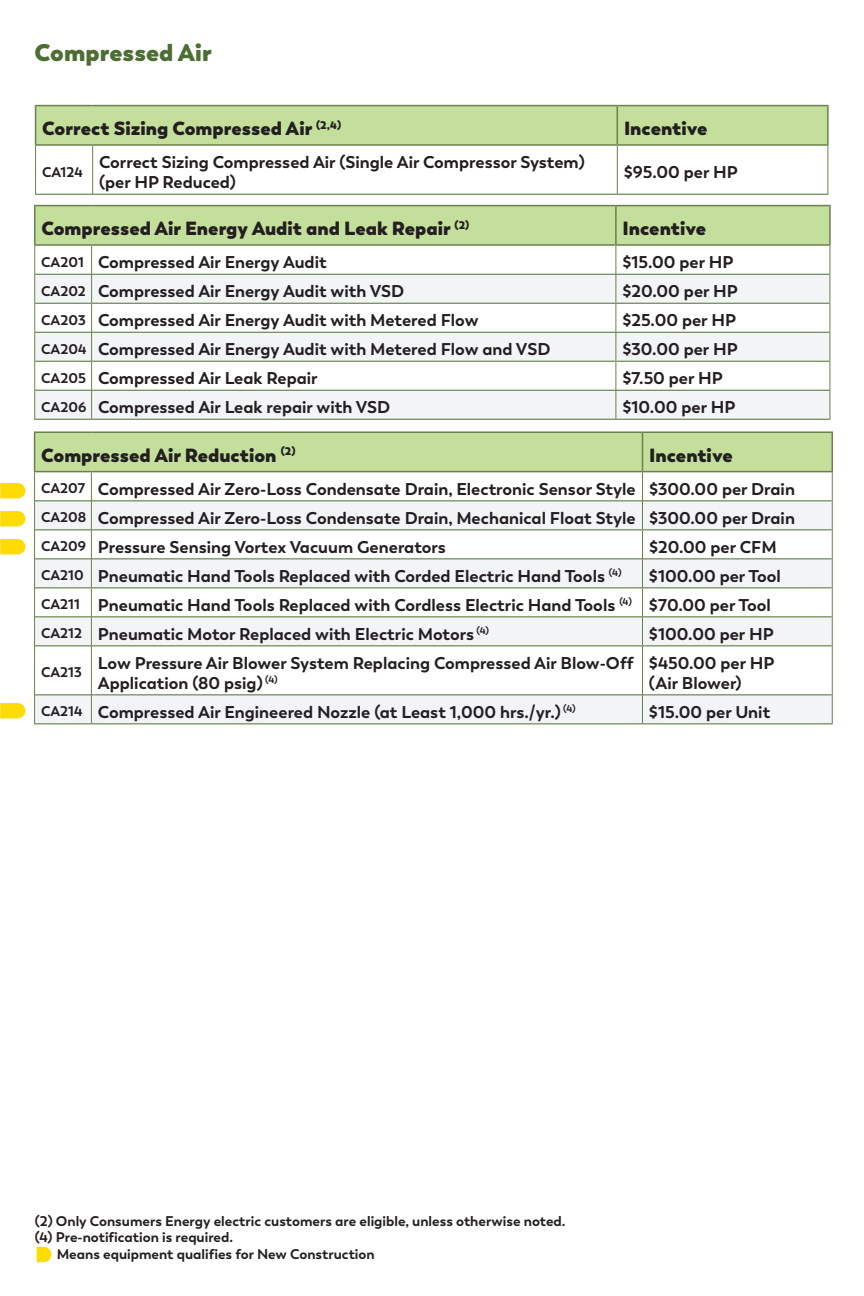
<style>
.page{position:relative;width:864px;height:1296px;background:#fff}
.page>*{position:absolute;margin:0;border:0;box-sizing:border-box;transform-origin:0 0}
.t1{font:800 24px "Boston";color:#4c6e32}
.Table_header{font:800 19px "Boston";color:#231f20}
.Table_body{font:700 17px/20px "Boston";color:#231f20}
.Table_body_new{font:700 17px "Boston";color:#231f20}
.Table_ID_new{font:700 14px "Boston";color:#231f20}
.Table_ID{font:700 14px "Boston";color:#231f20}
</style>
<div class="page">
<hr style="left:34px;top:419px;width:58px;height:1px;background:#4c6e32">
<hr style="left:34px;top:205px;width:58px;height:1px;background:#69814c">
<hr style="left:92px;top:205px;width:524px;height:1px;background:#69814c">
<hr style="left:616px;top:205px;width:215px;height:1px;background:#69814c">
<hr style="left:829px;top:206px;width:2px;height:38px;background:#69814c">
<hr style="left:616px;top:244px;width:215px;height:2px;background:#69814c">
<svg style="left:34px;top:206px;width:796px;height:213px"></svg>
<hr style="left:92px;top:419px;width:524px;height:1px;background:#4c6e32">
<hr style="left:616px;top:419px;width:214px;height:1px;background:#4c6e32">
<svg style="left:35px;top:647px;width:797px;height:77px"></svg>
<hr style="left:34px;top:724px;width:57px;height:1px;background:#4c6e32">
<svg style="left:34px;top:695px;width:1px;height:29px"></svg>
<hr style="left:34px;top:431px;width:57px;height:2px;background:#69814c">
<hr style="left:91px;top:431px;width:551px;height:2px;background:#69814c">
<hr style="left:642px;top:431px;width:191px;height:2px;background:#69814c">
<svg style="left:91px;top:696px;width:1px;height:27px"></svg>
<svg style="left:642px;top:696px;width:1px;height:27px"></svg>
<svg style="left:832px;top:695px;width:1px;height:28px"></svg>
<hr style="left:91px;top:723px;width:551px;height:1px;background:#4c6e32">
<hr style="left:642px;top:723px;width:191px;height:1px;background:#4c6e32">
<hr style="left:34px;top:646px;width:1px;height:49px;background:#69814c">
<hr style="left:35px;top:646px;width:56px;height:1px;background:#4c6e32">
<hr style="left:35px;top:695px;width:56px;height:1px;background:#4c6e32">
<hr style="left:91px;top:646px;width:1px;height:49px;background:#69814c">
<hr style="left:91px;top:646px;width:551px;height:1px;background:#4c6e32">
<hr style="left:91px;top:695px;width:551px;height:1px;background:#4c6e32">
<hr style="left:642px;top:646px;width:1px;height:49px;background:#69814c">
<hr style="left:642px;top:646px;width:190px;height:1px;background:#4c6e32">
<hr style="left:832px;top:646px;width:1px;height:49px;background:#69814c">
<hr style="left:642px;top:695px;width:190px;height:1px;background:#4c6e32">
<svg style="left:34px;top:432px;width:799px;height:214px"></svg>
<svg style="left:0;top:483px;width:25px;height:15px"></svg>
<svg style="left:0;top:511px;width:25px;height:15px"></svg>
<svg style="left:0;top:539px;width:25px;height:15px"></svg>
<svg style="left:0;top:703px;width:25px;height:15px"></svg>
<div style="left:36px;top:106px;width:791px;height:38px;background:#c4df9b"></div>
<hr style="left:35px;top:146px;width:1px;height:48px;background:#69814c">
<hr style="left:92px;top:146px;width:1px;height:48px;background:#69814c">
<hr style="left:35px;top:194px;width:58px;height:1px;background:#4c6e32">
<hr style="left:93px;top:194px;width:524px;height:1px;background:#4c6e32">
<hr style="left:35px;top:105px;width:58px;height:1px;background:#69814c">
<hr style="left:35px;top:106px;width:1px;height:38px;background:#69814c">
<hr style="left:93px;top:105px;width:524px;height:1px;background:#69814c">
<hr style="left:35px;top:144px;width:58px;height:2px;background:#69814c">
<hr style="left:93px;top:144px;width:524px;height:2px;background:#69814c">
<hr style="left:617px;top:105px;width:212px;height:1px;background:#69814c">
<hr style="left:617px;top:106px;width:1px;height:38px;background:#69814c">
<hr style="left:827px;top:106px;width:2px;height:38px;background:#69814c">
<hr style="left:617px;top:144px;width:212px;height:2px;background:#69814c">
<hr style="left:617px;top:146px;width:1px;height:48px;background:#69814c">
<hr style="left:827px;top:146px;width:1px;height:48px;background:#69814c">
<hr style="left:617px;top:194px;width:211px;height:1px;background:#4c6e32">
<svg style="left:37px;top:1247px;width:14px;height:15px"></svg>
<h1 class="t1" style="left:34px;top:37px;width:179px">Compressed Air</h1>
<p class="Table_header" style="left:42px;top:116px;width:300px">Correct Sizing Compressed Air <sup>(2,4)</sup></p>
<p class="Table_header" style="left:624px;top:116px;width:85px">Incentive</p>
<p class="Table_ID_new" style="left:42px;top:163px;width:42px">CA124</p>
<p class="Table_body" style="left:99px;top:152px;width:487px">Correct Sizing Compressed Air (Single Air Compressor System) (per HP Reduced)</p>
<p class="Table_body" style="left:624px;top:162px;width:116px">$95.00 per HP</p>
<p class="Table_header" style="left:42px;top:216px;width:429px">Compressed Air Energy Audit and Leak Repair <sup>(2)</sup></p>
<p class="Table_header" style="left:623px;top:216px;width:85px">Incentive</p>
<p class="Table_ID" style="left:41px;top:253px;width:44px">CA201</p>
<p class="Table_body" style="left:98px;top:252px;width:230px">Compressed Air Energy Audit</p>
<p class="Table_body" style="left:622px;top:252px;width:113px">$15.00 per HP</p>
<p class="Table_ID" style="left:41px;top:282px;width:46px">CA202</p>
<p class="Table_body" style="left:98px;top:281px;width:308px">Compressed Air Energy Audit with VSD</p>
<p class="Table_body" style="left:622px;top:281px;width:117px">$20.00 per HP</p>
<p class="Table_ID" style="left:41px;top:311px;width:46px">CA203</p>
<p class="Table_body" style="left:98px;top:310px;width:382px">Compressed Air Energy Audit with Metered Flow</p>
<p class="Table_body" style="left:622px;top:310px;width:115px">$25.00 per HP</p>
<p class="Table_ID" style="left:41px;top:340px;width:47px">CA204</p>
<p class="Table_body" style="left:98px;top:339px;width:454px">Compressed Air Energy Audit with Metered Flow and VSD</p>
<p class="Table_body" style="left:622px;top:339px;width:117px">$30.00 per HP</p>
<p class="Table_ID_new" style="left:41px;top:369px;width:46px">CA205</p>
<p class="Table_body_new" style="left:98px;top:368px;width:221px">Compressed Air Leak Repair</p>
<p class="Table_body_new" style="left:622px;top:368px;width:102px">$7.50 per HP</p>
<p class="Table_ID_new" style="left:41px;top:398px;width:47px">CA206</p>
<p class="Table_body_new" style="left:98px;top:397px;width:294px">Compressed Air Leak repair with VSD</p>
<p class="Table_body_new" style="left:622px;top:397px;width:115px">$10.00 per HP</p>
<p class="Table_header" style="left:41px;top:443px;width:256px">Compressed Air Reduction <sup>(2)</sup></p>
<p class="Table_header" style="left:649px;top:443px;width:85px">Incentive</p>
<p class="Table_ID" style="left:41px;top:480px;width:45px">CA207</p>
<p class="Table_body" style="left:98px;top:479px;width:539px">Compressed Air Zero-Loss Condensate Drain, Electronic Sensor Style</p>
<p class="Table_body" style="left:649px;top:479px;width:147px">$300.00 per Drain</p>
<p class="Table_ID" style="left:41px;top:509px;width:47px">CA208</p>
<p class="Table_body" style="left:98px;top:508px;width:539px">Compressed Air Zero-Loss Condensate Drain, Mechanical Float Style</p>
<p class="Table_body" style="left:649px;top:508px;width:147px">$300.00 per Drain</p>
<p class="Table_ID" style="left:41px;top:538px;width:47px">CA209</p>
<p class="Table_body" style="left:98px;top:537px;width:350px">Pressure Sensing Vortex Vacuum Generators</p>
<p class="Table_body" style="left:649px;top:537px;width:129px">$20.00 per CFM</p>
<p class="Table_ID" style="left:41px;top:567px;width:44px">CA210</p>
<p class="Table_body" style="left:98px;top:566px;width:525px">Pneumatic Hand Tools Replaced with Corded Electric Hand Tools <sup>(4)</sup></p>
<p class="Table_body" style="left:649px;top:566px;width:133px">$100.00 per Tool</p>
<p class="Table_ID" style="left:41px;top:596px;width:40px">CA211</p>
<p class="Table_body" style="left:98px;top:595px;width:536px">Pneumatic Hand Tools Replaced with Cordless Electric Hand Tools <sup>(4)</sup></p>
<p class="Table_body" style="left:649px;top:595px;width:123px">$70.00 per Tool</p>
<p class="Table_ID" style="left:41px;top:625px;width:42px">CA212</p>
<p class="Table_body" style="left:98px;top:624px;width:393px">Pneumatic Motor Replaced with Electric Motors <sup>(4)</sup></p>
<p class="Table_body" style="left:649px;top:624px;width:126px">$100.00 per HP</p>
<p class="Table_ID" style="left:41px;top:664px;width:42px">CA213</p>
<p class="Table_body" style="left:98px;top:653px;width:537px">Low Pressure Air Blower System Replacing Compressed Air Blow-Off<br>Application (80 psig) <sup>(4)</sup></p>
<p class="Table_body" style="left:649px;top:653px;width:127px">$450.00 per HP (Air Blower)</p>
<p class="Table_ID" style="left:41px;top:703px;width:43px">CA214</p>
<p class="Table_body" style="left:98px;top:702px;width:479px">Compressed Air Engineered Nozzle (at Least 1,000 hrs./yr.) <sup>(4)</sup></p>
<p class="Table_body" style="left:649px;top:702px;width:123px">$15.00 per Unit</p>
<p class="Table_ID_new" style="left:35px;top:1212px;width:532px">(2) Only Consumers Energy electric customers are eligible, unless otherwise noted.</p>
<p class="Table_ID_new" style="left:35px;top:1229px;width:200px">(4) Pre-notification is required.</p>
<p class="Table_ID_new" style="left:57px;top:1246px;width:320px">Means equipment qualifies for New Construction</p>
</div>
